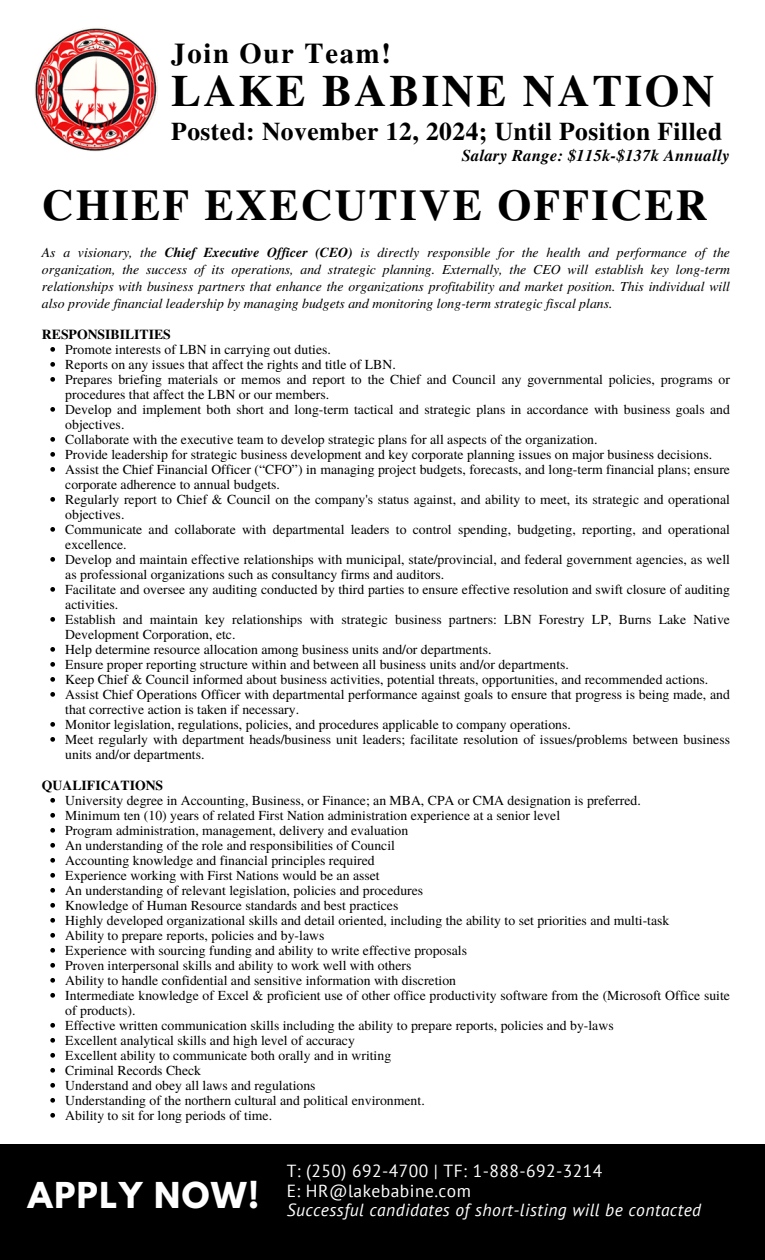
<style>
.page{position:relative;width:765px;height:1260px;background:#fff}
.page>*{position:absolute;margin:0;border:0;box-sizing:border-box;transform-origin:0 0}
.t1{font:700 44.62px "Te X Gyre Termes";letter-spacing:.06em;color:#000}
.t2{font:700 43.75px "Te X Gyre Termes";letter-spacing:.05em;color:#000}
.t3{font:700 31.62px "League Spartan";letter-spacing:.05em;color:#fff}
.t4{font:700 28.62px "Te X Gyre Termes";letter-spacing:.06em;color:#000}
.t5{font:700 25.5px "Te X Gyre Termes";letter-spacing:.02em;color:#000}
.t6{font:17.5px/19.8px "PT Sans";letter-spacing:.025em;color:#fff}
.t7{font:italic 700 16.5px "Te X Gyre Termes";letter-spacing:.02em;color:#000}
.t8{font:13.75px/15px "Te X Gyre Termes";color:#000}
.t9{font:italic 13.75px/16.9px "Te X Gyre Termes";color:#000;text-align:justify}
.t10{font:700 13.75px "Te X Gyre Termes";color:#000}
.s1{font-weight:700}
.s2{font-style:italic}
</style>
<div class="page">
<div style="left:0;top:1145px;width:765px;height:115px;background:#000"></div>
<svg style="left:50px;top:347px;width:5px;height:5px"></svg>
<svg style="left:50px;top:362px;width:5px;height:5px"></svg>
<svg style="left:50px;top:377px;width:5px;height:5px"></svg>
<svg style="left:50px;top:407px;width:5px;height:5px"></svg>
<svg style="left:50px;top:437px;width:5px;height:5px"></svg>
<svg style="left:50px;top:452px;width:5px;height:5px"></svg>
<svg style="left:50px;top:467px;width:5px;height:5px"></svg>
<svg style="left:50px;top:497px;width:5px;height:5px"></svg>
<svg style="left:50px;top:527px;width:5px;height:5px"></svg>
<svg style="left:50px;top:557px;width:5px;height:5px"></svg>
<svg style="left:50px;top:587px;width:5px;height:5px"></svg>
<svg style="left:50px;top:617px;width:5px;height:5px"></svg>
<svg style="left:50px;top:647px;width:5px;height:5px"></svg>
<svg style="left:50px;top:662px;width:5px;height:5px"></svg>
<svg style="left:50px;top:677px;width:5px;height:5px"></svg>
<svg style="left:50px;top:692px;width:5px;height:5px"></svg>
<svg style="left:50px;top:722px;width:5px;height:5px"></svg>
<svg style="left:50px;top:737px;width:5px;height:5px"></svg>
<svg style="left:50px;top:798px;width:5px;height:5px"></svg>
<svg style="left:50px;top:813px;width:5px;height:5px"></svg>
<svg style="left:50px;top:828px;width:5px;height:5px"></svg>
<svg style="left:50px;top:843px;width:5px;height:5px"></svg>
<svg style="left:50px;top:858px;width:5px;height:5px"></svg>
<svg style="left:50px;top:873px;width:5px;height:5px"></svg>
<svg style="left:50px;top:888px;width:5px;height:5px"></svg>
<svg style="left:50px;top:903px;width:5px;height:5px"></svg>
<svg style="left:50px;top:918px;width:5px;height:5px"></svg>
<svg style="left:50px;top:933px;width:5px;height:5px"></svg>
<svg style="left:50px;top:948px;width:5px;height:5px"></svg>
<svg style="left:50px;top:963px;width:5px;height:5px"></svg>
<svg style="left:50px;top:978px;width:5px;height:5px"></svg>
<svg style="left:50px;top:993px;width:5px;height:5px"></svg>
<svg style="left:50px;top:1023px;width:5px;height:5px"></svg>
<svg style="left:50px;top:1038px;width:5px;height:5px"></svg>
<svg style="left:50px;top:1053px;width:5px;height:5px"></svg>
<svg style="left:50px;top:1068px;width:5px;height:5px"></svg>
<svg style="left:50px;top:1083px;width:5px;height:5px"></svg>
<svg style="left:50px;top:1098px;width:5px;height:5px"></svg>
<svg style="left:50px;top:1113px;width:5px;height:5px"></svg>
<img style="left:35px;top:28px;width:123px;height:124px">
<p class="t4" style="left:171px;top:31px;width:221px">Join Our Team!</p>
<p class="t1" style="left:171px;top:56px;width:545px">LAKE BABINE NATION</p>
<p class="t5" style="left:171px;top:111px;width:552px">Posted: November 12, 2024; Until Position Filled</p>
<p class="t7" style="left:462px;top:143px;width:270px">Salary Range: $115k-$137k Annually</p>
<p class="t2" style="left:42px;top:171px;width:667px">CHIEF EXECUTIVE OFFICER</p>
<p class="t9" style="left:42px;top:243px;width:690px">As a visionary, the <span class="s1">Chief Executive Officer (CEO)</span> is directly responsible for the health and performance of the organization, the success of its operations, and strategic planning. Externally, the CEO will establish key long-term relationships with business partners that enhance the organizations profitability and market position. This individual will also provide financial leadership by managing budgets and monitoring long-term strategic fiscal plans.</p>
<h3 class="t10" style="left:42px;top:323px;width:131px">RESPONSIBILITIES</h3>
<h2 class="t8" style="left:65px;top:341px;width:267px">Promote interests of LBN in carrying out duties.</h2>
<h4 class="t8" style="left:65px;top:356px;width:332px">Reports on any issues that affect the rights and title of LBN.</h4>
<h1 class="t8" style="left:65px;top:371px;width:666px">Prepares briefing materials or memos and report to the Chief and Council any governmental policies, programs or procedures that affect the LBN or our members.</h1>
<p class="t8" style="left:65px;top:401px;width:666px">Develop and implement both short and long-term tactical and strategic plans in accordance with business goals and objectives.</p>
<h6 class="t8" style="left:65px;top:431px;width:534px">Collaborate with the executive team to develop strategic plans for all aspects of the organization.</h6>
<p class="t8" style="left:65px;top:446px;width:648px">Provide leadership for strategic business development and key corporate planning issues on major business decisions.</p>
<p class="t8" style="left:65px;top:461px;width:666px">Assist the Chief Financial Officer (“CFO”) in managing project budgets, forecasts, and long-term financial plans; ensure corporate adherence to annual budgets.</p>
<p class="t8" style="left:65px;top:491px;width:666px">Regularly report to Chief &amp; Council on the company's status against, and ability to meet, its strategic and operational objectives.</p>
<p class="t8" style="left:65px;top:521px;width:666px">Communicate and collaborate with departmental leaders to control spending, budgeting, reporting, and operational excellence.</p>
<p class="t8" style="left:65px;top:551px;width:666px">Develop and maintain effective relationships with municipal, state/provincial, and federal government agencies, as well as professional organizations such as consultancy firms and auditors.</p>
<p class="t8" style="left:65px;top:581px;width:666px">Facilitate and oversee any auditing conducted by third parties to ensure effective resolution and swift closure of auditing activities.</p>
<p class="t8" style="left:65px;top:611px;width:666px">Establish and maintain key relationships with strategic business partners: LBN Forestry LP, Burns Lake Native<br>Development Corporation, etc.</p>
<p class="t8" style="left:65px;top:641px;width:428px">Help determine resource allocation among business units and/or departments.</p>
<p class="t8" style="left:65px;top:656px;width:505px">Ensure proper reporting structure within and between all business units and/or departments.</p>
<p class="t8" style="left:65px;top:671px;width:645px">Keep Chief &amp; Council informed about business activities, potential threats, opportunities, and recommended actions.</p>
<p class="t8" style="left:65px;top:686px;width:666px">Assist Chief Operations Officer with departmental performance against goals to ensure that progress is being made, and that corrective action is taken if necessary.</p>
<p class="t8" style="left:65px;top:716px;width:507px">Monitor legislation, regulations, policies, and procedures applicable to company operations.</p>
<p class="t8" style="left:65px;top:731px;width:666px">Meet regularly with department heads/business unit leaders; facilitate resolution of issues/problems between business units and/or departments.</p>
<p class="t10" style="left:42px;top:774px;width:123px">QUALIFICATIONS</p>
<p class="t8" style="left:65px;top:792px;width:577px">University degree in Accounting, Business, or Finance; an MBA, CPA or CMA designation is preferred.</p>
<p class="t8" style="left:65px;top:807px;width:496px">Minimum ten (10) years of related First Nation administration experience at a senior level</p>
<p class="t8" style="left:65px;top:822px;width:345px">Program administration, management, delivery and evaluation</p>
<p class="t8" style="left:65px;top:837px;width:331px">An understanding of the role and responsibilities of Council</p>
<h6 class="t8" style="left:65px;top:852px;width:311px">Accounting knowledge and financial principles required</h6>
<p class="t8" style="left:65px;top:867px;width:316px">Experience working with First Nations would be an asset</p>
<p class="t8" style="left:65px;top:882px;width:359px">An understanding of relevant legislation, policies and procedures</p>
<p class="t8" style="left:65px;top:897px;width:335px">Knowledge of Human Resource standards and best practices</p>
<p class="t8" style="left:65px;top:912px;width:606px">Highly developed organizational skills and detail oriented, including the ability to set priorities and multi-task</p>
<p class="t8" style="left:65px;top:927px;width:261px">Ability to prepare reports, policies and by-laws</p>
<p class="t8" style="left:65px;top:942px;width:403px">Experience with sourcing funding and ability to write effective proposals</p>
<p class="t8" style="left:65px;top:957px;width:348px">Proven interpersonal skills and ability to work well with others</p>
<p class="t8" style="left:65px;top:972px;width:392px">Ability to handle confidential and sensitive information with discretion</p>
<p class="t8" style="left:65px;top:987px;width:666px">Intermediate knowledge of Excel &amp; proficient use of other office productivity software from the (Microsoft Office suite of products).</p>
<p class="t8" style="left:65px;top:1017px;width:550px">Effective written communication skills including the ability to prepare reports, policies and by-laws</p>
<p class="t8" style="left:65px;top:1032px;width:291px">Excellent analytical skills and high level of accuracy</p>
<p class="t8" style="left:65px;top:1047px;width:327px">Excellent ability to communicate both orally and in writing</p>
<p class="t8" style="left:65px;top:1062px;width:137px">Criminal Records Check</p>
<p class="t8" style="left:65px;top:1077px;width:252px">Understand and obey all laws and regulations</p>
<p class="t8" style="left:65px;top:1092px;width:361px">Understanding of the northern cultural and political environment.</p>
<p class="t8" style="left:65px;top:1107px;width:208px">Ability to sit for long periods of time.</p>
<p class="t3" style="left:28px;top:1180px;width:233px">APPLY NOW!</p>
<p class="t6" style="left:287px;top:1161px;width:416px">T: (250) 692-4700 | TF: 1-888-692-3214<br>E: HR@lakebabine.com<br><span class="s2">Successful candidates of short-listing will be contacted</span></p>
</div>
